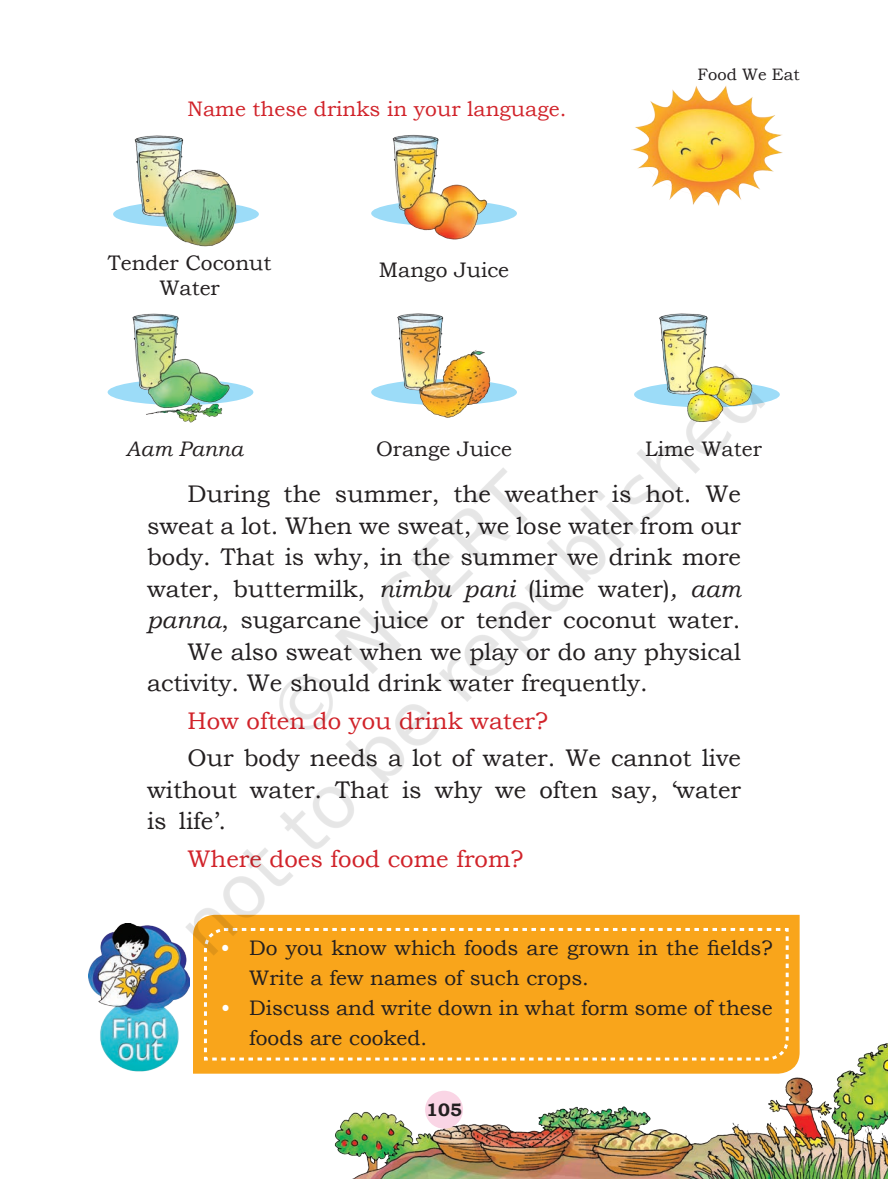
<style>
.page{position:relative;width:888px;height:1179px;background:#fff}
.page>*{position:absolute;margin:0;border:0;box-sizing:border-box;transform-origin:0 0}
.t1{font:24px/31.5px "Bookman Old Style";color:#231f20;text-align:justify}
.t2{font:24px "Bookman Old Style";color:#d1232a}
.t3{font:21px/30px "Bookman Old Style";color:#231f20}
.t4{font:21px "Bookman Old Style";color:#d1232a}
.t5{font:italic 21px "Bookman Old Style";color:#231f20}
.t6{font:700 18px "Bookman Old Style";color:#231f20}
.t7{font:16.5px "Bookman Old Style";color:#231f20}
.s1{font-style:italic}
.s2{color:#fff}
</style>
<div class="page">
<img style="left:92px;top:85px;width:796px;height:1093px">
<img style="left:88px;top:290px;width:694px;height:699px">
<p class="t4" style="left:188px;top:95px;width:380px">Name these drinks in your language.</p>
<p class="t3" style="left:108px;top:250px;width:165px;line-height:25.2px;text-align:center">Tender Coconut<br>Water</p>
<p class="t3" style="left:379px;top:255px;width:132px">Mango Juice</p>
<p class="t7" style="left:698px;top:63px;width:103px">Food We Eat</p>
<p class="t5" style="left:126px;top:435px;width:119px">Aam Panna</p>
<p class="t3" style="left:376px;top:434px;width:138px">Orange Juice</p>
<p class="t3" style="left:645px;top:434px;width:118px">Lime Water</p>
<p class="t1" style="left:188px;top:478px;width:555px">During the summer, the weather is hot. We</p>
<p class="t1" style="left:147px;top:510px;width:595px">sweat a lot. When we sweat, we lose water from our</p>
<p class="t1" style="left:147px;top:541px;width:596px">body. That is why, in the summer we drink more</p>
<p class="t1" style="left:147px;top:573px;width:595px">water, buttermilk, <span class="s1">nimbu pani</span> (lime water)<span class="s1">, aam</span></p>
<p class="t1" style="left:147px;top:604px;width:595px"><span class="s1">panna</span>, sugarcane juice or tender coconut water.</p>
<p class="t1" style="left:188px;top:636px;width:555px">We also sweat when we play or do any physical</p>
<p class="t1" style="left:147px;top:667px;width:502px">activity. We should drink water frequently.</p>
<p class="t2" style="left:188px;top:705px;width:362px">How often do you drink water?</p>
<p class="t1" style="left:147px;top:742px;width:595px;text-indent:40px">Our body needs a lot of water. We cannot live without water. That is why we often say, ‘water is life’.</p>
<p class="t2" style="left:188px;top:842px;width:337px">Where does food come from?</p>
<p class="t3" style="left:249px;top:933px;width:525px;text-indent:-29px"><span class="s2">•</span> Do you know which foods are grown in the fields?<br>Write a few names of such crops.</p>
<p class="t3" style="left:249px;top:993px;width:525px;text-indent:-28px"><span class="s2">•</span> Discuss and write down in what form some of these foods are cooked.</p>
<p class="t6" style="left:426px;top:1096px;width:37px">105</p>
</div>
